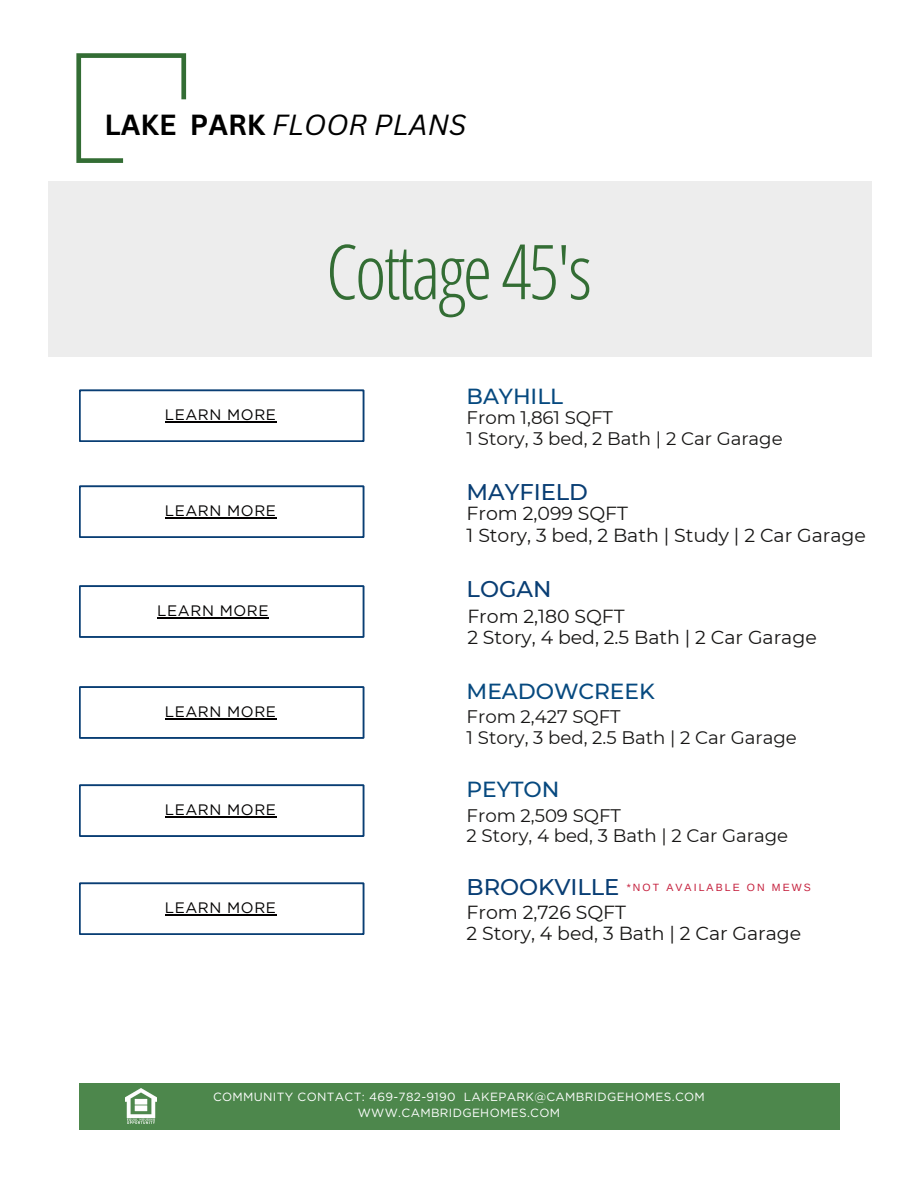
<style>
.page{position:relative;width:918px;height:1188px;background:#fff}
.page>*{position:absolute;margin:0;border:0;box-sizing:border-box;transform-origin:0 0}
.t1{font:300 75.6px "Open Sans Condensed";letter-spacing:-.035em;color:#336d34}
.t2{font:italic 28.35px "Canva Sans";color:#000}
.t3{font:500 22.65px "Montserrat";letter-spacing:-.005em;color:#093e74}
.t4{font:500 21.75px "Montserrat";letter-spacing:-.005em;color:#06497f}
.t5{font:18.9px/21.3px "Montserrat";color:#171615}
.t6{font:18.15px/20.4px "Montserrat";color:#171615}
.t7{font:15.15px "Gotham HTF";letter-spacing:.04em;color:#020000}
.t8{font:11.85px/15.9px "Gotham HTF";letter-spacing:.03em;color:#fff;text-align:center}
.t9{font:10.5px "Arimo";letter-spacing:.2em;color:#c5203d}
.s1{font-weight:700;font-style:normal}
</style>
<div class="page">
<svg style="left:76px;top:53px;width:110px;height:110px"></svg>
<div style="left:48px;top:181px;width:824px;height:175px;background:#ededed"></div>
<div style="left:79px;top:1083px;width:760px;height:47px;background:#4d874c"></div>
<img style="left:125px;top:1089px;width:32px;height:34px">
<svg style="left:79px;top:389px;width:285px;height:53px"></svg>
<svg style="left:79px;top:485px;width:285px;height:53px"></svg>
<svg style="left:79px;top:585px;width:285px;height:53px"></svg>
<svg style="left:79px;top:686px;width:285px;height:53px"></svg>
<svg style="left:79px;top:882px;width:285px;height:53px"></svg>
<hr style="left:165px;top:421px;width:112px;height:2px;background:#020000">
<hr style="left:165px;top:517px;width:112px;height:1px;background:#020000">
<hr style="left:157px;top:617px;width:112px;height:1px;background:#020000">
<hr style="left:165px;top:718px;width:112px;height:1px;background:#020000">
<hr style="left:165px;top:914px;width:112px;height:1px;background:#020000">
<svg style="left:79px;top:784px;width:285px;height:53px"></svg>
<hr style="left:165px;top:816px;width:112px;height:1px;background:#020000">
<h2 class="t2" style="left:104px;top:105px;width:364px"><span class="s1">LAKE PARK</span> FLOOR PLANS</h2>
<p class="t7" style="left:165px;top:407px;width:113px">LEARN MORE</p>
<p class="t7" style="left:165px;top:502px;width:113px">LEARN MORE</p>
<p class="t7" style="left:157px;top:602px;width:113px">LEARN MORE</p>
<p class="t7" style="left:165px;top:703px;width:113px">LEARN MORE</p>
<p class="t7" style="left:165px;top:801px;width:113px">LEARN MORE</p>
<p class="t7" style="left:165px;top:899px;width:113px">LEARN MORE</p>
<h1 class="t1" style="left:326px;top:218px;width:268px">Cottage45's</h1>
<p class="t4" style="left:467px;top:383px;width:98px">BAYHILL</p>
<p class="t6" style="left:467px;top:408px;width:318px">From 1,861 SQFT<br>1 Story, 3 bed, 2 Bath | 2 Car Garage</p>
<p class="t3" style="left:467px;top:478px;width:123px">MAYFIELD</p>
<p class="t5" style="left:467px;top:503px;width:401px">From 2,099 SQFT<br>1 Story, 3 bed, 2 Bath | Study | 2 Car Garage</p>
<p class="t3" style="left:467px;top:575px;width:86px">LOGAN</p>
<p class="t5" style="left:467px;top:606px;width:351px">From 2,180 SQFT<br>2 Story, 4 bed, 2.5 Bath | 2 Car Garage</p>
<p class="t4" style="left:467px;top:678px;width:190px">MEADOWCREEK</p>
<p class="t6" style="left:467px;top:707px;width:332px">From 2,427 SQFT<br>1 Story, 3 bed, 2.5 Bath | 2 Car Garage</p>
<p class="t4" style="left:467px;top:776px;width:94px">PEYTON</p>
<p class="t6" style="left:467px;top:805px;width:323px">From 2,509 SQFT<br>2 Story, 4 bed, 3 Bath | 2 Car Garage</p>
<p class="t3" style="left:467px;top:874px;width:154px">BROOKVILLE</p>
<p class="t5" style="left:467px;top:901px;width:336px">From 2,726 SQFT<br>2 Story, 4 bed, 3 Bath | 2 Car Garage</p>
<p class="t9" style="left:627px;top:882px;width:186px">*NOT AVAILABLE ON MEWS</p>
<p class="t8" style="left:213px;top:1089px;width:493px">COMMUNITY CONTACT: 469-782-9190 LAKEPARK@CAMBRIDGEHOMES.COM<br>WWW.CAMBRIDGEHOMES.COM</p>
</div>
